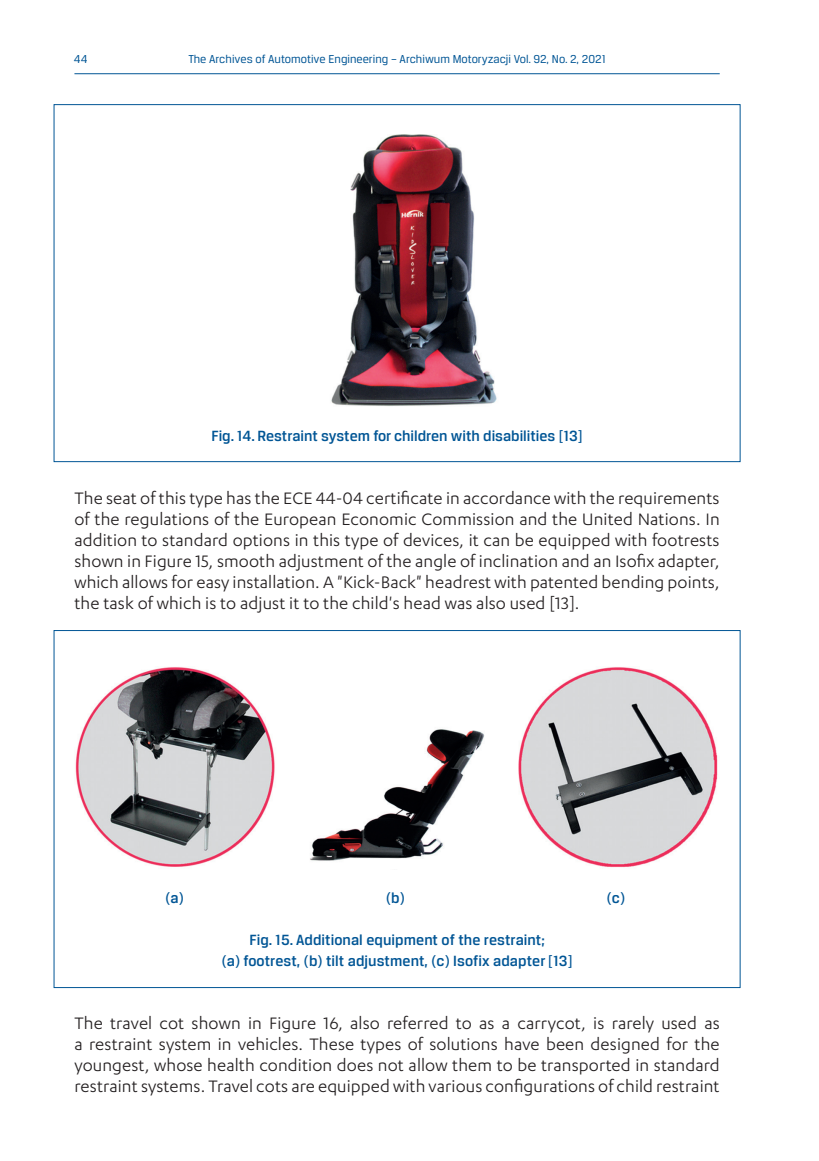
<style>
.page{position:relative;width:819px;height:1161px;background:#fff}
.page>*{position:absolute;margin:0;border:0;box-sizing:border-box;transform-origin:0 0}
.t1{font:19.25px/21px "Karbon";letter-spacing:.005em;color:#231f20;text-align:justify}
.t2{font:500 15.75px/21px "Breuer Text";letter-spacing:.005em;color:#005595;text-align:center}
.t3{font:12.25px "Breuer Text";color:#005595}
</style>
<div class="page">
<hr style="left:74px;top:73px;width:645px;height:1px;background:#005595">
<img style="left:331px;top:134px;width:166px;height:272px">
<img style="left:75px;top:667px;width:643px;height:201px">
<p class="t3" style="left:74px;top:52px;width:15px">44</p>
<p class="t3" style="left:188px;top:52px;width:419px">The Archives of Automotive Engineering – Archiwum Motoryzacji Vol. 92, No. 2, 2021</p>
<p class="t2" style="left:211px;top:425px;width:373px">Fig. 14. Restraint system for children with disabilities [13]</p>
<p class="t1" style="left:74px;top:487px;width:646px">The seat of this type has the ECE 44-04 certificate in accordance with the requirements of the regulations of the European Economic Commission and the United Nations. In addition to standard options in this type of devices, it can be equipped with footrests shown in Figure 15, smooth adjustment of the angle of inclination and an Isofix adapter, which allows for easy installation. A "Kick-Back" headrest with patented bending points, the task of which is to adjust it to the child's head was also used [13].</p>
<p class="t2" style="left:165px;top:887px;width:20px">(a)</p>
<p class="t2" style="left:386px;top:887px;width:20px">(b)</p>
<p class="t2" style="left:606px;top:887px;width:20px">(c)</p>
<p class="t2" style="left:222px;top:929px;width:352px">Fig. 15. Additional equipment of the restraint;<br>(a) footrest, (b) tilt adjustment, (c) Isofix adapter [13]</p>
<p class="t1" style="left:74px;top:1012px;width:646px">The travel cot shown in Figure 16, also referred to as a carrycot, is rarely used as a restraint system in vehicles. These types of solutions have been designed for the youngest, whose health condition does not allow them to be transported in standard restraint systems. Travel cots are equipped with various configurations of child restraint</p>
</div>
